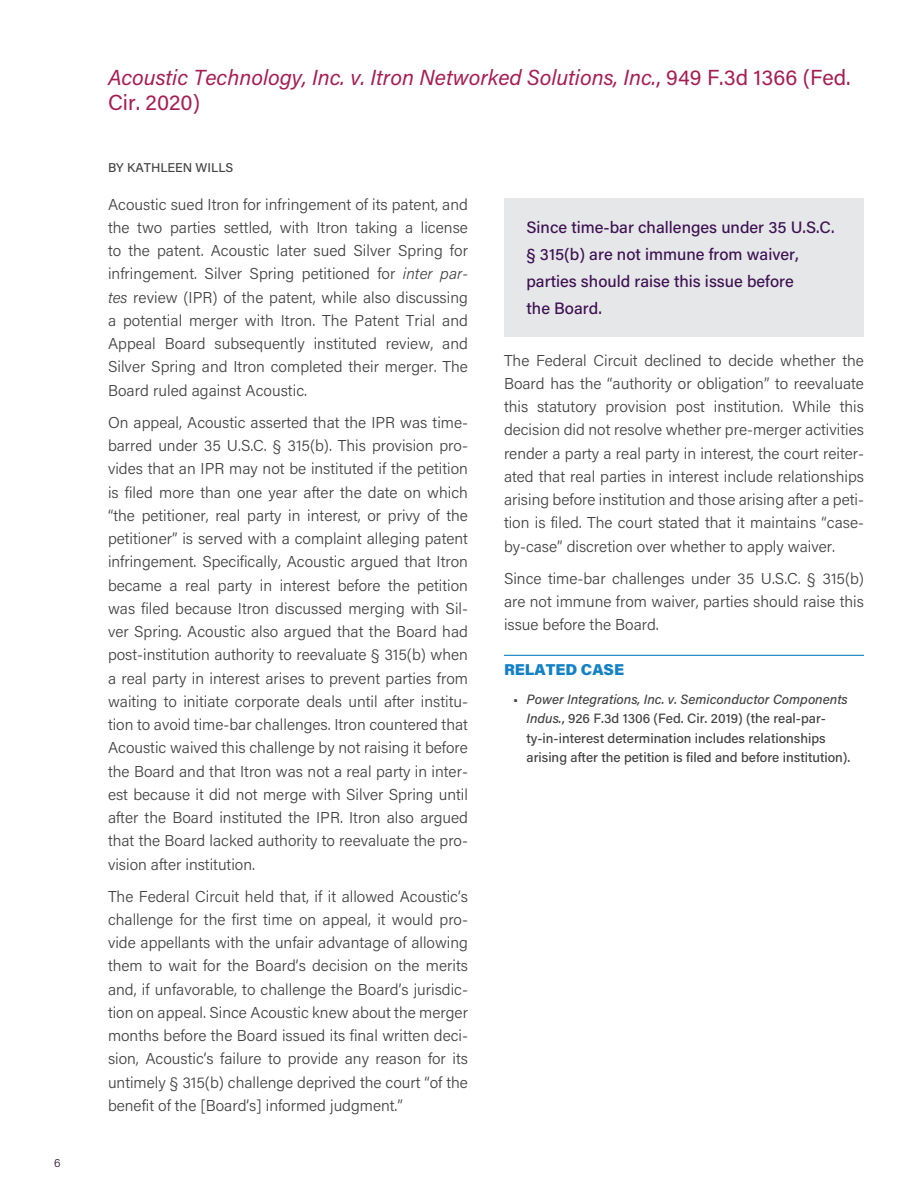
<style>
.page{position:relative;width:918px;height:1188px;background:#fff}
.page>*{position:absolute;margin:0;border:0;box-sizing:border-box;transform-origin:0 0}
.t1{font:italic 21.75px/25.5px "Acumin Pro";color:#a51e53}
.t2{font:500 16.5px/27px "Acumin Pro";color:#3d1152}
.t3{font:300 15.75px/23.2px "Acumin Pro";color:#414042;text-align:justify}
.t4{font:900 15.75px "Acumin Pro";color:#1481c5}
.t5{font:500 13.5px/19.5px "Acumin Pro";color:#414042}
.t6{font:500 12.75px "Acumin Pro";color:#414042}
.t7{font:300 12px "Acumin Pro";color:#30183b}
.s1{font-style:normal}
.s2{font-style:italic}
</style>
<div class="page">
<hr style="left:504px;top:655px;width:360px;height:1px;background:#1481c5">
<div style="left:504px;top:198px;width:360px;height:138px;background:#e6e7e8"></div>
<p class="t7" style="left:54px;top:1155px;width:8px">6</p>
<h1 class="t1" style="left:108px;top:64px;width:742px">Acoustic Technology, Inc. v. Itron Networked Solutions, Inc.<span class="s1">, 949 F.3d 1366 (Fed.<br>Cir. 2020)</span></h1>
<p class="t6" style="left:108px;top:158px;width:127px">BY KATHLEEN WILLS</p>
<p class="t3" style="left:108px;top:192px;width:362px">Acoustic sued Itron for infringement of its patent, and the two parties settled, with Itron taking a license to the patent. Acoustic later sued Silver Spring for infringement. Silver Spring petitioned for <span class="s2">inter par&shy;tes</span> review (IPR) of the patent, while also discussing a potential merger with Itron. The Patent Trial and Appeal Board subsequently instituted review, and Silver Spring and Itron completed their merger. The Board ruled against Acoustic.</p>
<p class="t3" style="left:108px;top:410px;width:362px">On appeal, Acoustic asserted that the IPR was time&shy;barred under 35 U.S.C. § 315(b). This provision pro&shy;vides that an IPR may not be instituted if the petition is filed more than one year after the date on which “the petitioner, real party in interest, or privy of the petitioner” is served with a complaint alleging patent infringement. Specifically, Acoustic argued that Itron became a real party in interest before the petition was filed because Itron discussed merging with Sil&shy;ver Spring. Acoustic also argued that the Board had post-institution authority to reevaluate § 315(b) when a real party in interest arises to prevent parties from waiting to initiate corporate deals until after institu&shy;tion to avoid time-bar challenges. Itron countered that Acoustic waived this challenge by not raising it before the Board and that Itron was not a real party in inter&shy;est because it did not merge with Silver Spring until after the Board instituted the IPR. Itron also argued that the Board lacked authority to reevaluate the pro&shy;vision after institution.</p>
<p class="t3" style="left:108px;top:884px;width:362px">The Federal Circuit held that, if it allowed Acoustic’s challenge for the first time on appeal, it would pro&shy;vide appellants with the unfair advantage of allowing them to wait for the Board’s decision on the merits and, if unfavorable, to challenge the Board’s jurisdic&shy;tion on appeal. Since Acoustic knew about the merger months before the Board issued its final written deci&shy;sion, Acoustic’s failure to provide any reason for its untimely § 315(b) challenge deprived the court “of the benefit of the [Board’s] informed judgment.”</p>
<p class="t2" style="left:526px;top:213px;width:310px">Since time-bar challenges under 35 U.S.C. § 315(b) are not immune from waiver, parties should raise this issue before<br>the Board.</p>
<p class="t3" style="left:504px;top:348px;width:362px">The Federal Circuit declined to decide whether the Board has the “authority or obligation” to reevaluate this statutory provision post institution. While this decision did not resolve whether pre-merger activities render a party a real party in interest, the court reiter&shy;ated that real parties in interest include relationships arising before institution and those arising after a peti&shy;tion is filed. The court stated that it maintains “case&shy;by-case” discretion over whether to apply waiver.</p>
<p class="t3" style="left:504px;top:566px;width:362px">Since time-bar challenges under 35 U.S.C. § 315(b) are not immune from waiver, parties should raise this issue before the Board.</p>
<p class="t4" style="left:504px;top:659px;width:122px">RELATED CASE</p>
<p class="t5" style="left:526px;top:689px;width:325px;text-indent:-14px">• <span class="s2">Power Integrations, Inc. v. Semiconductor Components Indus.</span>, 926 F.3d 1306 (Fed. Cir. 2019) (the real-par&shy;ty-in-interest determination includes relationships arising after the petition is filed and before institution).</p>
</div>
